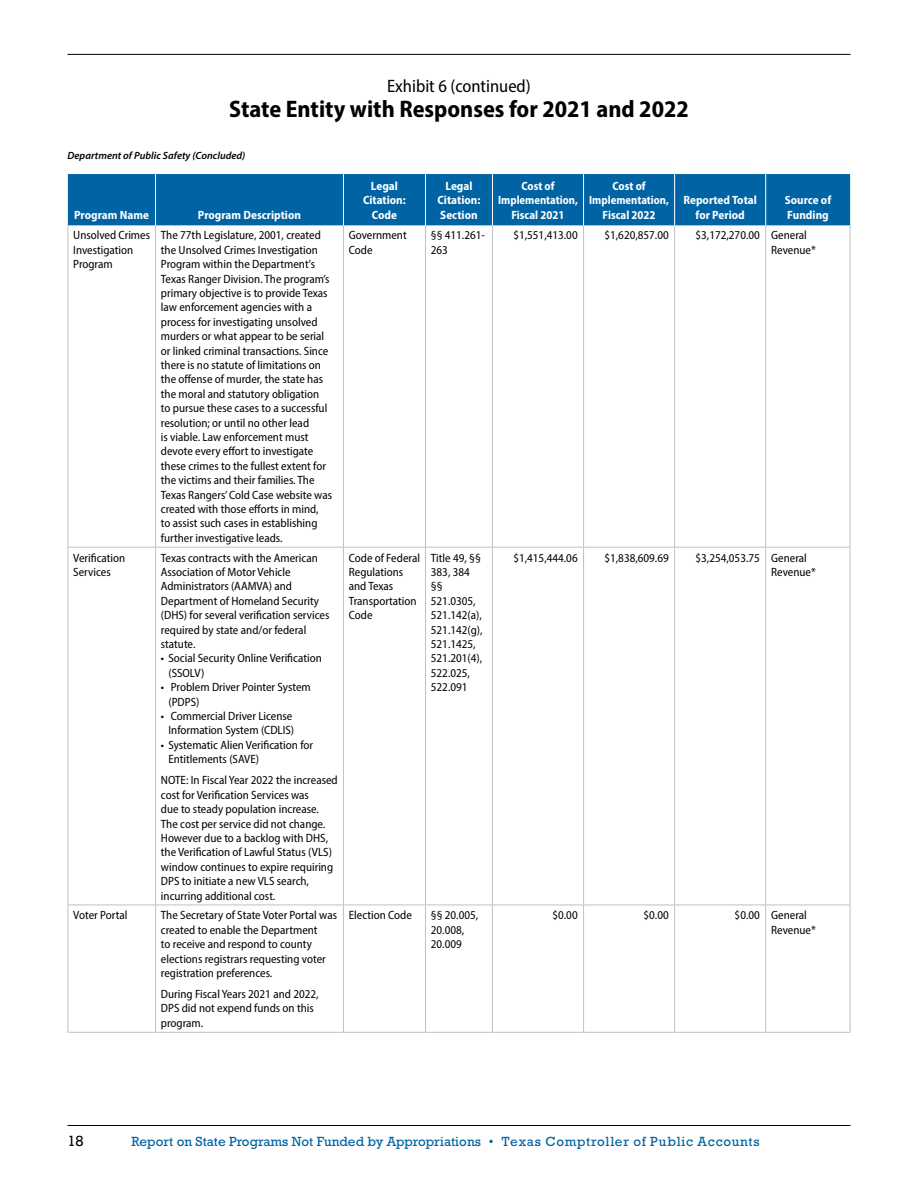
<style>
.page{position:relative;width:918px;height:1188px;background:#fff}
.page>*{position:absolute;margin:0;border:0;box-sizing:border-box;transform-origin:0 0}
.t1{font:700 semi-condensed 24px "Myriad Pro";color:#000}
.t2{font:semi-condensed 18px "Myriad Pro";color:#000}
.t3{font:15px "Rockwell Std";color:#000}
.t4{font:13.5px "Rockwell Std";color:#0063a3}
.BIG_TABLE_-_Body{font:semi-condensed 12px/14.4px "Myriad Pro";color:#000}
.BIG_TABLE_-_Column_H{font:700 semi-condensed 12px/14.4px "Myriad Pro";color:#fff;text-align:center}
.t5{font:italic 600 10.5px "Myriad Pro";color:#000}
</style>
<div class="page">
<hr style="left:68px;top:1125px;width:782px;height:1px;background:#000">
<hr style="left:68px;top:54px;width:782px;height:1px;background:#000">
<div style="left:68px;top:174px;width:782px;height:51px;background:#0063a3"></div>
<hr style="left:68px;top:225px;width:1px;height:322px;background:#c0c1c2">
<hr style="left:155px;top:225px;width:1px;height:322px;background:#c0c1c2">
<hr style="left:343px;top:225px;width:1px;height:322px;background:#c0c1c2">
<hr style="left:425px;top:225px;width:1px;height:322px;background:#c0c1c2">
<hr style="left:492px;top:225px;width:1px;height:322px;background:#c0c1c2">
<hr style="left:583px;top:225px;width:1px;height:322px;background:#c0c1c2">
<hr style="left:674px;top:225px;width:1px;height:322px;background:#c0c1c2">
<hr style="left:765px;top:225px;width:1px;height:322px;background:#c0c1c2">
<hr style="left:850px;top:225px;width:1px;height:322px;background:#c0c1c2">
<hr style="left:68px;top:547px;width:88px;height:1px;background:#c0c1c2">
<hr style="left:68px;top:548px;width:1px;height:357px;background:#c0c1c2">
<hr style="left:156px;top:547px;width:187px;height:1px;background:#c0c1c2">
<hr style="left:155px;top:548px;width:1px;height:357px;background:#c0c1c2">
<hr style="left:343px;top:547px;width:83px;height:1px;background:#c0c1c2">
<hr style="left:343px;top:548px;width:1px;height:357px;background:#c0c1c2">
<hr style="left:426px;top:547px;width:66px;height:1px;background:#c0c1c2">
<hr style="left:425px;top:548px;width:1px;height:357px;background:#c0c1c2">
<hr style="left:492px;top:547px;width:92px;height:1px;background:#c0c1c2">
<hr style="left:492px;top:548px;width:1px;height:357px;background:#c0c1c2">
<hr style="left:584px;top:547px;width:91px;height:1px;background:#c0c1c2">
<hr style="left:583px;top:548px;width:1px;height:357px;background:#c0c1c2">
<hr style="left:675px;top:547px;width:91px;height:1px;background:#c0c1c2">
<hr style="left:674px;top:548px;width:1px;height:357px;background:#c0c1c2">
<hr style="left:766px;top:547px;width:85px;height:1px;background:#c0c1c2">
<hr style="left:765px;top:548px;width:1px;height:357px;background:#c0c1c2">
<hr style="left:850px;top:548px;width:1px;height:357px;background:#c0c1c2">
<hr style="left:68px;top:905px;width:88px;height:1px;background:#c0c1c2">
<hr style="left:68px;top:905px;width:1px;height:127px;background:#c0c1c2">
<hr style="left:156px;top:905px;width:187px;height:1px;background:#c0c1c2">
<hr style="left:155px;top:905px;width:1px;height:127px;background:#c0c1c2">
<hr style="left:343px;top:905px;width:83px;height:1px;background:#c0c1c2">
<hr style="left:343px;top:905px;width:1px;height:127px;background:#c0c1c2">
<hr style="left:426px;top:905px;width:66px;height:1px;background:#c0c1c2">
<hr style="left:425px;top:905px;width:1px;height:127px;background:#c0c1c2">
<hr style="left:492px;top:905px;width:92px;height:1px;background:#c0c1c2">
<hr style="left:492px;top:905px;width:1px;height:127px;background:#c0c1c2">
<hr style="left:584px;top:905px;width:91px;height:1px;background:#c0c1c2">
<hr style="left:583px;top:905px;width:1px;height:127px;background:#c0c1c2">
<hr style="left:675px;top:905px;width:91px;height:1px;background:#c0c1c2">
<hr style="left:674px;top:905px;width:1px;height:127px;background:#c0c1c2">
<hr style="left:766px;top:905px;width:85px;height:1px;background:#c0c1c2">
<hr style="left:765px;top:905px;width:1px;height:127px;background:#c0c1c2">
<hr style="left:850px;top:905px;width:1px;height:127px;background:#c0c1c2">
<hr style="left:68px;top:1032px;width:88px;height:1px;background:#c0c1c2">
<hr style="left:156px;top:1032px;width:187px;height:1px;background:#c0c1c2">
<hr style="left:343px;top:1032px;width:83px;height:1px;background:#c0c1c2">
<hr style="left:426px;top:1032px;width:66px;height:1px;background:#c0c1c2">
<hr style="left:492px;top:1032px;width:92px;height:1px;background:#c0c1c2">
<hr style="left:584px;top:1032px;width:91px;height:1px;background:#c0c1c2">
<hr style="left:675px;top:1032px;width:91px;height:1px;background:#c0c1c2">
<hr style="left:766px;top:1032px;width:85px;height:1px;background:#c0c1c2">
<hr style="left:155px;top:174px;width:1px;height:51px;background:#fff">
<hr style="left:343px;top:174px;width:1px;height:51px;background:#fff">
<hr style="left:425px;top:174px;width:1px;height:51px;background:#fff">
<hr style="left:492px;top:174px;width:1px;height:51px;background:#fff">
<hr style="left:583px;top:174px;width:1px;height:51px;background:#fff">
<hr style="left:674px;top:174px;width:1px;height:51px;background:#fff">
<hr style="left:765px;top:174px;width:1px;height:51px;background:#fff">
<h2 class="t2" style="left:387px;top:74px;width:145px">Exhibit 6 (continued)</h2>
<h1 class="t1" style="left:229px;top:93px;width:461px">State Entity with Responses for 2021 and 2022</h1>
<p class="t5" style="left:68px;top:148px;width:179px">Department of Public Safety (Concluded)</p>
<p class="BIG_TABLE_-_Column_H" style="left:74px;top:207px;width:76px">Program Name</p>
<p class="BIG_TABLE_-_Column_H" style="left:198px;top:207px;width:105px">Program Description</p>
<p class="BIG_TABLE_-_Column_H" style="left:363px;top:178px;width:44px">Legal<br>Citation:<br>Code</p>
<p class="BIG_TABLE_-_Column_H" style="left:438px;top:178px;width:44px">Legal<br>Citation:<br>Section</p>
<p class="BIG_TABLE_-_Column_H" style="left:498px;top:178px;width:81px">Cost of<br>Implementation,<br>Fiscal 2021</p>
<p class="BIG_TABLE_-_Column_H" style="left:589px;top:178px;width:81px">Cost of<br>Implementation,<br>Fiscal 2022</p>
<p class="BIG_TABLE_-_Column_H" style="left:683px;top:193px;width:75px">Reported Total for Period</p>
<p class="BIG_TABLE_-_Column_H" style="left:785px;top:193px;width:48px;text-align:left">Source of<br>Funding</p>
<p class="BIG_TABLE_-_Body" style="left:73px;top:228px;width:78px">Unsolved Crimes<br>Investigation<br>Program</p>
<p class="BIG_TABLE_-_Body" style="left:161px;top:228px;width:173px">The 77th Legislature, 2001, created the Unsolved Crimes Investigation Program within the Department's Texas Ranger Division. The program’s primary objective is to provide Texas law enforcement agencies with a process for investigating unsolved murders or what appear to be serial or linked criminal transactions. Since there is no statute of limitations on the offense of murder, the state has the moral and statutory obligation<br>to pursue these cases to a successful resolution; or until no other lead<br>is viable. Law enforcement must devote every effort to investigate these crimes to the fullest extent for the victims and their families. The Texas Rangers’ Cold Case website was created with those efforts in mind,<br>to assist such cases in establishing further investigative leads.</p>
<p class="BIG_TABLE_-_Body" style="left:349px;top:228px;width:59px">Government<br>Code</p>
<p class="BIG_TABLE_-_Body" style="left:431px;top:228px;width:56px">§§ 411.261-<br>263</p>
<p class="BIG_TABLE_-_Body" style="left:513px;top:228px;width:66px">$1,551,413.00</p>
<p class="BIG_TABLE_-_Body" style="left:604px;top:228px;width:66px">$1,620,857.00</p>
<p class="BIG_TABLE_-_Body" style="left:696px;top:228px;width:66px">$3,172,270.00</p>
<p class="BIG_TABLE_-_Body" style="left:771px;top:228px;width:46px">General<br>Revenue*</p>
<p class="BIG_TABLE_-_Body" style="left:73px;top:550px;width:54px">Verification<br>Services</p>
<p class="BIG_TABLE_-_Body" style="left:161px;top:550px;width:170px">Texas contracts with the American<br>Association of Motor Vehicle<br>Administrators (AAMVA) and<br>Department of Homeland Security (DHS) for several verification services required by state and/or federal statute.</p>
<p class="BIG_TABLE_-_Body" style="left:168px;top:651px;width:155px;text-indent:-8px">• Social Security Online Verification (SSOLV)</p>
<p class="BIG_TABLE_-_Body" style="left:168px;top:680px;width:144px;text-indent:-8px">• Problem Driver Pointer System (PDPS)</p>
<p class="BIG_TABLE_-_Body" style="left:161px;top:709px;width:135px;text-align:right">• Commercial Driver License<br>Information System (CDLIS)</p>
<p class="BIG_TABLE_-_Body" style="left:168px;top:737px;width:146px;text-indent:-8px">• Systematic Alien Verification for<br>Entitlements (SAVE)</p>
<p class="BIG_TABLE_-_Body" style="left:161px;top:773px;width:178px">NOTE: In Fiscal Year 2022 the increased cost for Verification Services was<br>due to steady population increase.<br>The cost per service did not change.<br>However due to a backlog with DHS, the Verification of Lawful Status (VLS) window continues to expire requiring DPS to initiate a new VLS search, incurring additional cost.</p>
<p class="BIG_TABLE_-_Body" style="left:349px;top:550px;width:73px">Code of Federal<br>Regulations and Texas<br>Transportation<br>Code</p>
<p class="BIG_TABLE_-_Body" style="left:431px;top:550px;width:53px">Title 49, §§<br>383, 384 §§<br>521.0305,<br>521.142(a),<br>521.142(g),<br>521.1425,<br>521.201(4),<br>522.025,<br>522.091</p>
<p class="BIG_TABLE_-_Body" style="left:513px;top:550px;width:66px">$1,415,444.06</p>
<p class="BIG_TABLE_-_Body" style="left:604px;top:550px;width:66px">$1,838,609.69</p>
<p class="BIG_TABLE_-_Body" style="left:696px;top:550px;width:66px">$3,254,053.75</p>
<p class="BIG_TABLE_-_Body" style="left:771px;top:550px;width:46px">General<br>Revenue*</p>
<p class="BIG_TABLE_-_Body" style="left:73px;top:908px;width:56px">Voter Portal</p>
<p class="BIG_TABLE_-_Body" style="left:161px;top:908px;width:178px">The Secretary of State Voter Portal was created to enable the Department<br>to receive and respond to county elections registrars requesting voter registration preferences.</p>
<p class="BIG_TABLE_-_Body" style="left:161px;top:987px;width:159px">During Fiscal Years 2021 and 2022,<br>DPS did not expend funds on this program.</p>
<p class="BIG_TABLE_-_Body" style="left:349px;top:908px;width:65px">Election Code</p>
<p class="BIG_TABLE_-_Body" style="left:431px;top:908px;width:49px">§§ 20.005,<br>20.008,<br>20.009</p>
<p class="BIG_TABLE_-_Body" style="left:552px;top:908px;width:27px">$0.00</p>
<p class="BIG_TABLE_-_Body" style="left:644px;top:908px;width:27px">$0.00</p>
<p class="BIG_TABLE_-_Body" style="left:735px;top:908px;width:27px">$0.00</p>
<p class="BIG_TABLE_-_Body" style="left:771px;top:908px;width:46px">General<br>Revenue*</p>
<p class="t3" style="left:68px;top:1132px;width:18px">18</p>
<p class="t4" style="left:131px;top:1134px;width:630px">Report on State Programs Not Funded by Appropriations • Texas Comptroller of Public Accounts</p>
</div>
